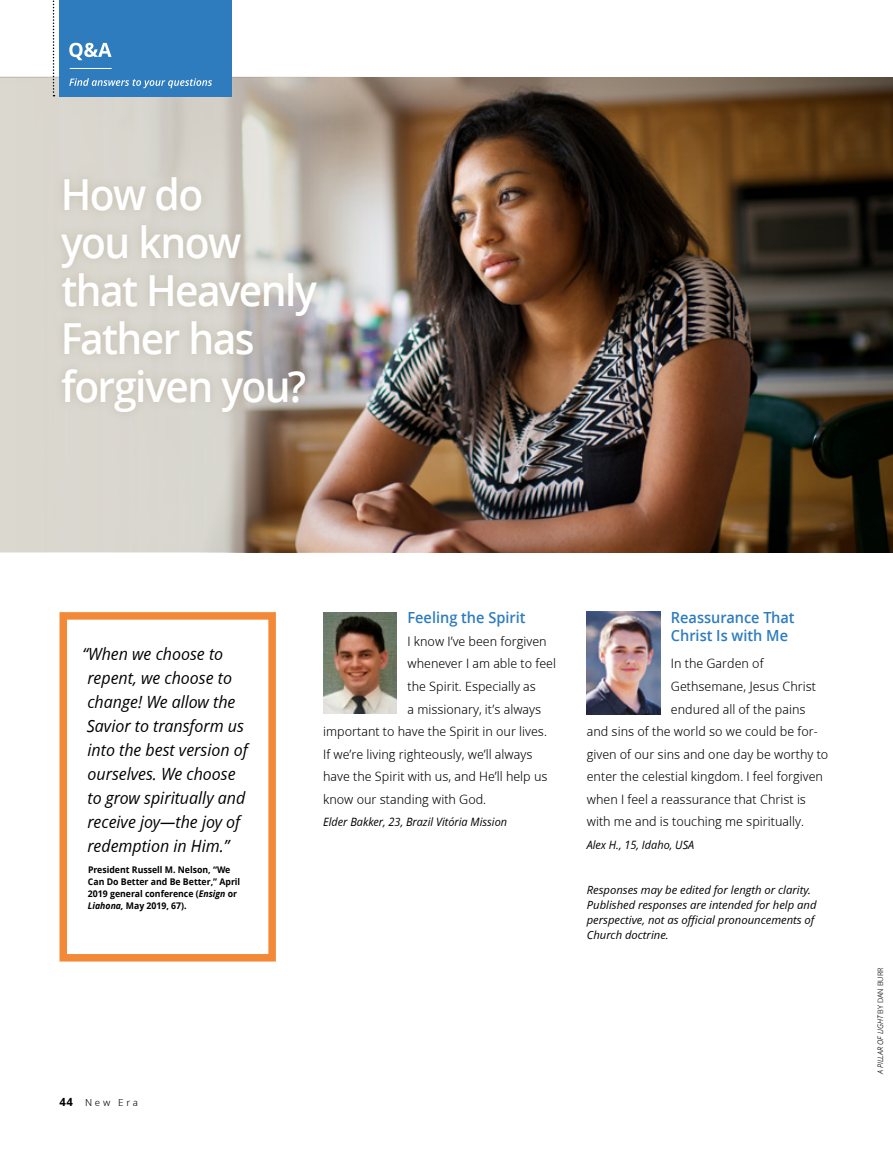
<style>
.page{position:relative;width:893px;height:1161px;background:#fff}
.page>*{position:absolute;margin:0;border:0;box-sizing:border-box;transform-origin:0 0}
.SUBART_title_1_Q_A{font:600 42.9px/48px "Zoramlds Lat";letter-spacing:-.04em;color:#fff;scale:.95 1}
.SIDEQT_para_first_1{font:italic 16.8px/24px "Zoramlds Lat";color:#000;scale:.95 1}
.QUOTE_title_1_Q_A{font:600 15.3px/18px "Zoramlds Lat";color:#2e7cbe;scale:.95 1}
.QUOTE_para_first_1_Q{font:13.05px "Zoramlds Lat";color:#000;scale:.95 1}
.QUOTE-BIO_para_1_Q_A{font:italic 11.55px "Zoramlds Lat";color:#000;scale:.95 1}
.ARTCL-EVT_para{font:italic 11.25px/15px "Zoramlds Lat";color:#000}
.Folio_L{font:9.75px "Zoramlds Lat";letter-spacing:.28em;color:#000}
.SIDEQT-CIT_para_1_Q{font:700 9.15px/12px "Zoramlds Lat";color:#000;scale:.95 1}
.FIGimg-CRDT_para{font:italic 7.65px "Zoramlds Lat";color:#000;scale:.95 1}
.s1{font-style:italic}
.s2{font-weight:700;font-size:11.25px}
.s3{font-style:normal}
</style>
<div class="page">
<hr style="left:892px;top:696px;width:1px;height:309px;background:#bbcae8">
<img style="left:323px;top:612px;width:74px;height:101px">
<img style="left:587px;top:612px;width:73px;height:102px">
<div style="left:60px;top:612px;width:216px;height:349px;background:#fff;border:8px solid #f38836"></div>
<img style="left:459px;top:77px;width:434px;height:475px">
<img style="left:0;top:77px;width:459px;height:475px">
<div style="left:59px;top:0;width:173px;height:96px;background:#2e7cbe"></div>
<svg style="left:53px;top:0;width:2px;height:96px"></svg>
<hr style="left:70px;top:68px;width:42px;height:1px;background:#fff">
<svg style="left:69px;top:43px;width:43px;height:17px"></svg>
<svg style="left:69px;top:78px;width:143px;height:10px"></svg>
<div style="left:53px;top:168px;width:272px;height:253px;background:#ab9d82;opacity:.43"></div>
<p class="SUBART_title_1_Q_A" style="left:61px;top:170px;width:271px">How do<br>you know that Heavenly<br>Father has forgiven you?</p>
<p class="SIDEQT_para_first_1" style="left:82px;top:642px;width:176px">“When we choose to repent, we choose to change! We allow the<br>Savior to transform us into the best version of ourselves. We choose to grow spiritually and receive joy—the joy of redemption in Him.”</p>
<p class="SIDEQT-CIT_para_1_Q" style="left:88px;top:863px;width:162px">President Russell M. Nelson, “We<br>Can Do Better and Be Better,” April<br>2019 general conference (<span class="s1">Ensign</span> or<br><span class="s1">Liahona,</span> May 2019, 67).</p>
<p class="Folio_L" style="left:60px;top:1095px;width:80px"><span class="s2">44</span> New Era</p>
<p class="QUOTE_title_1_Q_A" style="left:407px;top:609px;width:126px">Feeling the Spirit</p>
<p class="QUOTE_para_first_1_Q" style="left:407px;top:632px;width:148px">I know I’ve been forgiven</p>
<p class="QUOTE_para_first_1_Q" style="left:407px;top:654px;width:158px">whenever I am able to feel</p>
<p class="QUOTE_para_first_1_Q" style="left:407px;top:677px;width:137px">the Spirit. Especially as</p>
<p class="QUOTE_para_first_1_Q" style="left:407px;top:699px;width:142px">a missionary, it’s always</p>
<p class="QUOTE_para_first_1_Q" style="left:323px;top:722px;width:237px">important to have the Spirit in our lives.</p>
<p class="QUOTE_para_first_1_Q" style="left:323px;top:744px;width:222px">If we’re living righteously, we’ll always</p>
<p class="QUOTE_para_first_1_Q" style="left:323px;top:767px;width:238px">have the Spirit with us, and He’ll help us</p>
<p class="QUOTE_para_first_1_Q" style="left:323px;top:789px;width:173px">know our standing with God.</p>
<p class="QUOTE-BIO_para_1_Q_A" style="left:323px;top:813px;width:195px">Elder Bakker, 23, Brazil Vitória Mission</p>
<p class="QUOTE_title_1_Q_A" style="left:671px;top:609px;width:132px">Reassurance That<br>Christ Is with Me</p>
<p class="QUOTE_para_first_1_Q" style="left:671px;top:654px;width:99px">In the Garden of</p>
<p class="QUOTE_para_first_1_Q" style="left:671px;top:677px;width:154px">Gethsemane, Jesus Christ</p>
<p class="QUOTE_para_first_1_Q" style="left:671px;top:699px;width:143px">endured all of the pains</p>
<p class="QUOTE_para_first_1_Q" style="left:587px;top:722px;width:245px">and sins of the world so we could be for-</p>
<p class="QUOTE_para_first_1_Q" style="left:587px;top:744px;width:256px">given of our sins and one day be worthy to</p>
<p class="QUOTE_para_first_1_Q" style="left:587px;top:767px;width:250px">enter the celestial kingdom. I feel forgiven</p>
<p class="QUOTE_para_first_1_Q" style="left:587px;top:789px;width:232px">when I feel a reassurance that Christ is</p>
<p class="QUOTE_para_first_1_Q" style="left:587px;top:812px;width:230px">with me and is touching me spiritually.</p>
<p class="QUOTE-BIO_para_1_Q_A" style="left:587px;top:836px;width:115px">Alex H., 15, Idaho, USA</p>
<p class="ARTCL-EVT_para" style="left:587px;top:882px;width:231px">Responses may be edited for length or clarity.<br>Published responses are intended for help and perspective, not as official pronouncements of Church doctrine.</p>
<p class="FIGimg-CRDT_para" style="left:875px;top:1074px;width:113px;rotate:-90deg">A PILLAR OF LIGHT <span class="s3">BY DAN BURR</span></p>
</div>
